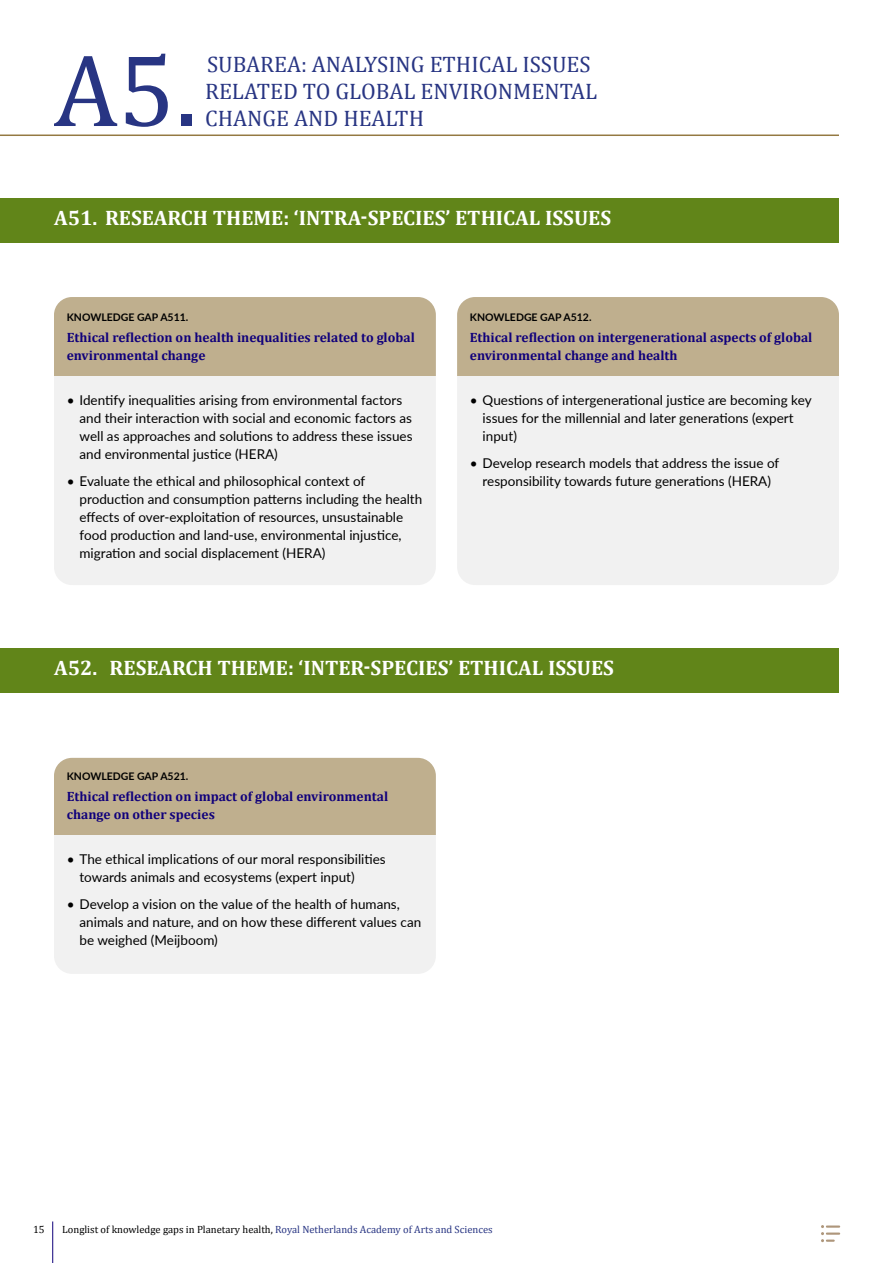
<style>
.page{position:relative;width:893px;height:1263px;background:#fff}
.page>*{position:absolute;margin:0;border:0;box-sizing:border-box;transform-origin:0 0}
.SubAreaTitle{font:103.5px "Cambria";color:#283583}
.SubAreaTitle-2{font:22.5px/27px "Cambria";color:#283583}
.SubSubAreaTitle_gree{font:700 21px "Cambria";color:#fff}
.t1{font:13.5px/18px "Lato";color:#000}
.KnowledgeGapTitle{font:700 13.5px/18px "Cambria";color:#10007b}
.t2{font:10.5px "Cambria";color:#000}
.KnowledgeGapTitle-2{font:700 10.5px "Lato";color:#000}
.s1{color:#283583}
</style>
<div class="page">
<hr style="left:52px;top:1221px;width:1px;height:42px;background:#10007b">
<svg style="left:821px;top:1225px;width:19px;height:17px"></svg>
<div style="left:54px;top:758px;width:382px;height:216px;background:#f1f1f1;border-radius:18px"></div>
<div style="left:54px;top:758px;width:382px;height:77px;background:#bfaf8e"></div>
<div style="left:457px;top:297px;width:382px;height:288px;background:#f1f1f1;border-radius:18px"></div>
<div style="left:457px;top:297px;width:382px;height:79px;background:#bfaf8e"></div>
<div style="left:54px;top:297px;width:382px;height:288px;background:#f1f1f1;border-radius:18px"></div>
<div style="left:54px;top:297px;width:382px;height:79px;background:#bfaf8e"></div>
<hr style="left:0;top:135px;width:839px;height:1px;background:#947942">
<div style="left:0;top:198px;width:839px;height:45px;background:#618519"></div>
<div style="left:0;top:648px;width:839px;height:45px;background:#618519"></div>
<h3 class="SubAreaTitle" style="left:54px;top:30px;width:145px">A5.</h3>
<h3 class="SubAreaTitle-2" style="left:205px;top:51px;width:394px">SUBAREA: ANALYSING ETHICAL ISSUES<br>RELATED TO GLOBAL ENVIRONMENTAL<br>CHANGE AND HEALTH</h3>
<h4 class="SubSubAreaTitle_gree" style="left:54px;top:203px;width:559px">A51. RESEARCH THEME: ‘INTRA-SPECIES’ ETHICAL ISSUES</h4>
<h5 class="KnowledgeGapTitle-2" style="left:67px;top:309px;width:123px">KNOWLEDGE GAP A511.</h5>
<h5 class="KnowledgeGapTitle" style="left:67px;top:328px;width:350px">Ethical reflection on health inequalities related to global environmental change</h5>
<p class="t1" style="left:80px;top:391px;width:335px;text-indent:-13px">• Identify inequalities arising from environmental factors and their interaction with social and economic factors as well as approaches and solutions to address these issues and environmental justice (HERA)</p>
<p class="t1" style="left:80px;top:472px;width:344px;text-indent:-13px">• Evaluate the ethical and philosophical context of production and consumption patterns including the health effects of over-exploitation of resources, unsustainable food production and land-use, environmental injustice, migration and social displacement (HERA)</p>
<h5 class="KnowledgeGapTitle-2" style="left:470px;top:309px;width:123px">KNOWLEDGE GAP A512.</h5>
<h5 class="KnowledgeGapTitle" style="left:470px;top:328px;width:344px">Ethical reflection on intergenerational aspects of global environmental change and health</h5>
<p class="t1" style="left:483px;top:391px;width:330px;text-indent:-13px">• Questions of intergenerational justice are becoming key issues for the millennial and later generations (expert input)</p>
<p class="t1" style="left:470px;top:454px;width:311px;text-align:center">• Develop research models that address the issue of responsibility towards future generations (HERA)</p>
<h4 class="SubSubAreaTitle_gree" style="left:54px;top:653px;width:562px">A52. RESEARCH THEME: ‘INTER-SPECIES’ ETHICAL ISSUES</h4>
<h5 class="KnowledgeGapTitle-2" style="left:67px;top:768px;width:123px">KNOWLEDGE GAP A521.</h5>
<h5 class="KnowledgeGapTitle" style="left:67px;top:787px;width:323px">Ethical reflection on impact of global environmental change on other species</h5>
<p class="t1" style="left:80px;top:850px;width:308px;text-indent:-13px">• The ethical implications of our moral responsibilities towards animals and ecosystems (expert input)</p>
<p class="t1" style="left:80px;top:895px;width:343px;text-indent:-13px">• Develop a vision on the value of the health of humans, animals and nature, and on how these different values can be weighed (Meijboom)</p>
<p class="t2" style="left:33px;top:1223px;width:13px">15</p>
<p class="t2" style="left:62px;top:1223px;width:432px">Longlist of knowledge gaps in Planetary health, <span class="s1">Royal Netherlands Academy of Arts and Sciences</span></p>
</div>
